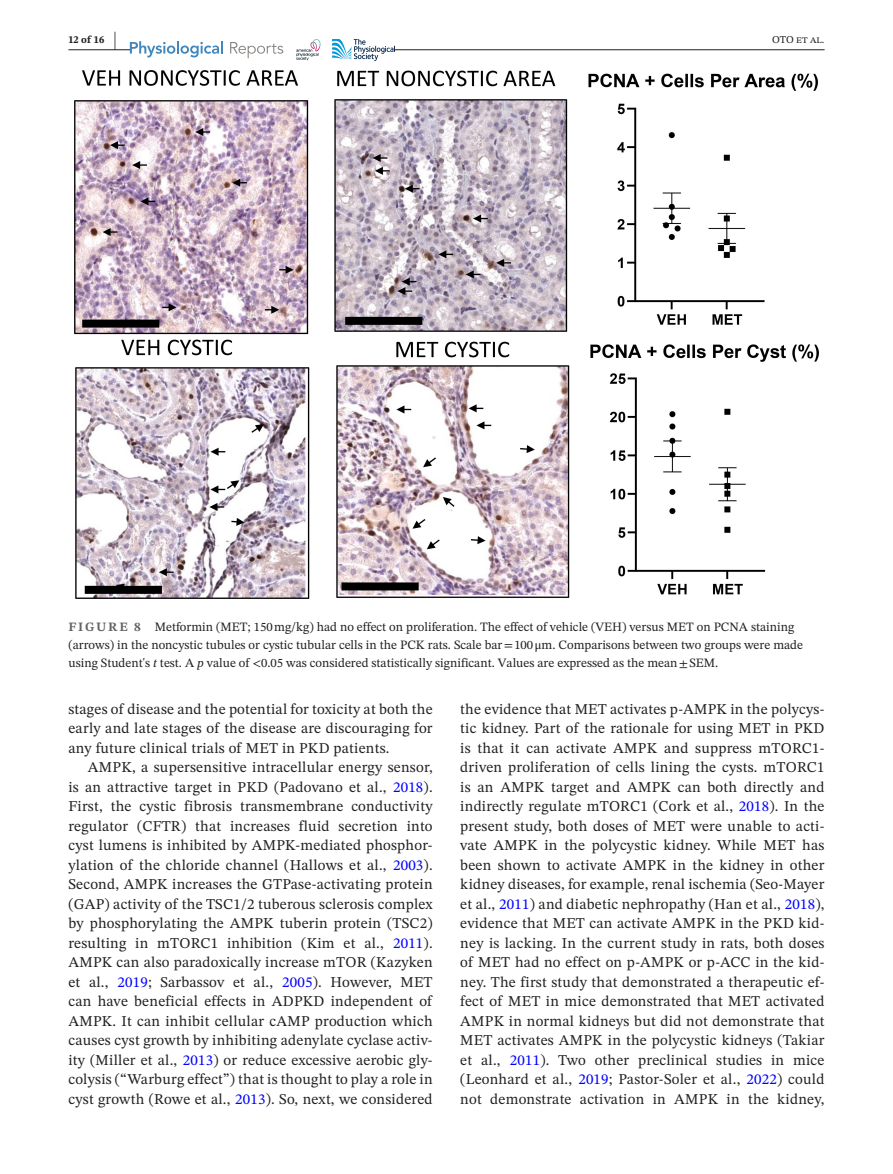
<style>
.page{position:relative;width:893px;height:1174px;background:#fff}
.page>*{position:absolute;margin:0;border:0;box-sizing:border-box;transform-origin:0 0}
.t1{font:15px/19.5px "STIX Two Text";letter-spacing:.015em;color:#231f20;text-align:justify}
.t2{font:12.75px/18px "STIX Two Text";color:#231f20}
.t3{font:10.5px "STIX Two Text";letter-spacing:-.005em;color:#231f20}
.t4{font:700 10.5px "STIX Two Text";color:#231f20}
.s1{font-size:21px}
.s2{font-weight:700;color:#636366}
.s3{font-family:"STIX"}
.s4{font-style:italic}
.s5{color:#00f}
</style>
<div class="page">
<hr style="left:68px;top:49px;width:756px;height:1px;background:#231f20">
<div style="left:130px;top:39px;width:264px;height:21px;background:#fff"></div>
<svg style="left:296px;top:39px;width:24px;height:21px"></svg>
<img style="left:333px;top:39px;width:61px;height:21px">
<svg style="left:130px;top:41px;width:93px;height:16px"></svg>
<svg style="left:230px;top:42px;width:53px;height:16px"></svg>
<img style="left:74px;top:70px;width:745px;height:529px">
<p class="t4" style="left:68px;top:32px;width:50px">12 of 16 <span class="s1">|</span></p>
<p class="t3" style="left:772px;top:32px;width:54px">OTO et al.</p>
<p class="t2" style="left:68px;top:618px;width:736px"><span class="s2">FIGURE 8</span> Metformin (MET; 150mg/kg) had no effect on proliferation. The effect of vehicle (VEH) versus MET on PCNA staining (arrows) in the noncystic tubules or cystic tubular cells in the PCK rats. Scale bar<span class="s3">=</span>100<span class="s3">μ</span>m. Comparisons between two groups were made using Student's <span class="s4">t</span> test. A <span class="s4">p</span> value of <span class="s3">&lt;</span>0.05 was considered statistically significant. Values are expressed as the mean<span class="s3">±</span>SEM.</p>
<p class="t1" style="left:68px;top:699px;width:366px">stages of disease and the potential for toxicity at both the early and late stages of the disease are discouraging for any future clinical trials of MET in PKD patients.</p>
<p class="t1" style="left:68px;top:757px;width:366px;text-indent:20px">AMPK, a supersensitive intracellular energy sensor, is an attractive target in PKD (Padovano et al., <span class="s5">2018</span>).<br>First, the cystic fibrosis transmembrane conductivity regulator (CFTR) that increases fluid secretion into cyst lumens is inhibited by AMPK-mediated phosphor&shy;ylation of the chloride channel (Hallows et al., <span class="s5">2003</span>).<br>Second, AMPK increases the GTPase-activating protein (GAP) activity of the TSC1/2 tuberous sclerosis complex by phosphorylating the AMPK tuberin protein (TSC2) resulting in mTORC1 inhibition (Kim et al., <span class="s5">2011</span>).<br>AMPK can also paradoxically increase mTOR (Kazyken et al., <span class="s5">2019</span>; Sarbassov et al., <span class="s5">2005</span>). However, MET can have beneficial effects in ADPKD independent of AMPK. It can inhibit cellular cAMP production which causes cyst growth by inhibiting adenylate cyclase activ&shy;ity (Miller et al., <span class="s5">2013</span>) or reduce excessive aerobic gly&shy;colysis (“Warburg effect”) that is thought to play a role in cyst growth (Rowe et al., <span class="s5">2013</span>). So, next, we considered</p>
<p class="t1" style="left:460px;top:699px;width:366px">the evidence that MET activates p-AMPK in the polycys&shy;tic kidney. Part of the rationale for using MET in PKD is that it can activate AMPK and suppress mTORC1- driven proliferation of cells lining the cysts. mTORC1 is an AMPK target and AMPK can both directly and indirectly regulate mTORC1 (Cork et al., <span class="s5">2018</span>). In the present study, both doses of MET were unable to acti&shy;vate AMPK in the polycystic kidney. While MET has been shown to activate AMPK in the kidney in other kidney diseases, for example, renal ischemia (Seo-Mayer et al., <span class="s5">2011</span>) and diabetic nephropathy (Han et al., <span class="s5">2018</span>), evidence that MET can activate AMPK in the PKD kid&shy;ney is lacking. In the current study in rats, both doses of MET had no effect on p-AMPK or p-ACC in the kid&shy;ney. The first study that demonstrated a therapeutic ef&shy;fect of MET in mice demonstrated that MET activated AMPK in normal kidneys but did not demonstrate that MET activates AMPK in the polycystic kidneys (Takiar et al., <span class="s5">2011</span>). Two other preclinical studies in mice (Leonhard et al., <span class="s5">2019</span>; Pastor-Soler et al., <span class="s5">2022</span>) could not demonstrate activation in AMPK in the kidney,</p>
</div>
